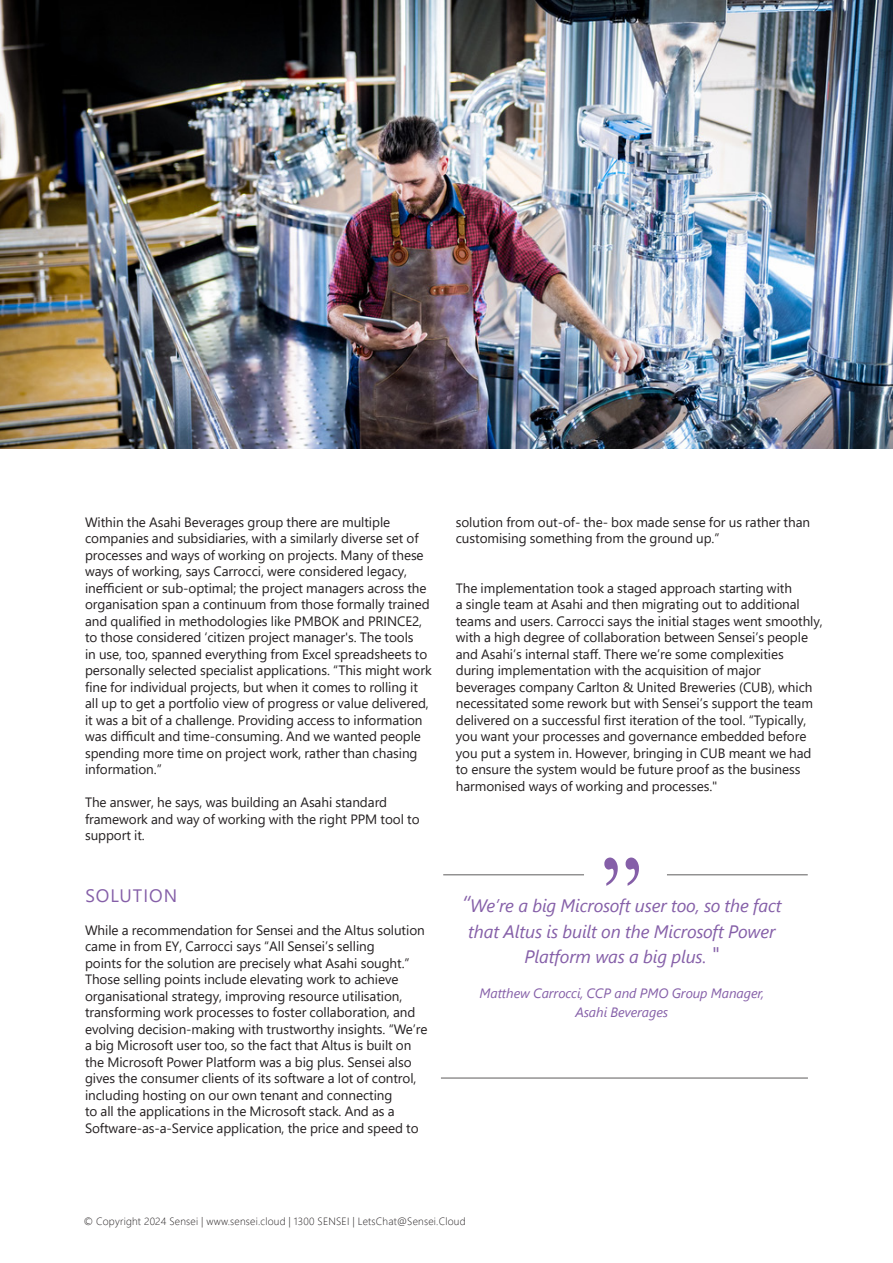
<style>
.page{position:relative;width:893px;height:1263px;background:#fff}
.page>*{position:absolute;margin:0;border:0;box-sizing:border-box;transform-origin:0 0}
.t1{font:italic 18px/25.5px "Segoe UI";letter-spacing:-.005em;color:#855fa8;text-align:center}
.t2{font:18px "Segoe UI";letter-spacing:.055em;color:#855fa8}
.t3{font:13.5px/16.5px "Segoe UI";letter-spacing:-.005em;color:#231f20}
.t4{font:italic 13.5px "Segoe UI";letter-spacing:-.005em;color:#855fa8}
.t5{font:300 10.5px "Segoe UI";letter-spacing:.02em;color:#231f20}
.s1{font-size:22.5px}
</style>
<div class="page">
<hr style="left:443px;top:874px;width:141px;height:1px;background:#5e5c5c">
<hr style="left:441px;top:1078px;width:367px;height:1px;background:#5e5c5c">
<svg style="left:604px;top:857px;width:35px;height:29px"></svg>
<hr style="left:667px;top:874px;width:141px;height:1px;background:#5e5c5c">
<img style="left:0;top:0;width:893px;height:448px">
<p class="t3" style="left:85px;top:512px;width:348px">Within the Asahi Beverages group there are multiple companies and subsidiaries, with a similarly diverse set of processes and ways of working on projects. Many of these ways of working, says Carrocci, were considered legacy, inefficient or sub-optimal; the project managers across the organisation span a continuum from those formally trained and qualified in methodologies like PMBOK and PRINCE2, to those considered ‘citizen project manager's. The tools<br>in use, too, spanned everything from Excel spreadsheets to personally selected specialist applications. “This might work fine for individual projects, but when it comes to rolling it all up to get a portfolio view of progress or value delivered, it was a bit of a challenge. Providing access to information was difficult and time-consuming. And we wanted people spending more time on project work, rather than chasing information.”</p>
<p class="t3" style="left:85px;top:793px;width:336px">The answer, he says, was building an Asahi standard framework and way of working with the right PPM tool to support it.</p>
<p class="t2" style="left:85px;top:878px;width:93px">SOLUTION</p>
<p class="t3" style="left:85px;top:920px;width:344px">While a recommendation for Sensei and the Altus solution came in from EY, Carrocci says “All Sensei’s selling<br>points for the solution are precisely what Asahi sought.” Those selling points include elevating work to achieve organisational strategy, improving resource utilisation, transforming work processes to foster collaboration, and evolving decision-making with trustworthy insights. “We’re a big Microsoft user too, so the fact that Altus is built on the Microsoft Power Platform was a big plus. Sensei also gives the consumer clients of its software a lot of control, including hosting on our own tenant and connecting<br>to all the applications in the Microsoft stack. And as a Software-as-a-Service application, the price and speed to</p>
<p class="t3" style="left:456px;top:512px;width:356px">solution from out-of- the- box made sense for us rather than customising something from the ground up.”</p>
<p class="t3" style="left:456px;top:578px;width:369px">The implementation took a staged approach starting with<br>a single team at Asahi and then migrating out to additional teams and users. Carrocci says the initial stages went smoothly, with a high degree of collaboration between Sensei’s people and Asahi’s internal staff. There we’re some complexities during implementation with the acquisition of major beverages company Carlton &amp; United Breweries (CUB), which necessitated some rework but with Sensei’s support the team delivered on a successful first iteration of the tool. “Typically, you want your processes and governance embedded before you put a system in. However, bringing in CUB meant we had to ensure the system would be future proof as the business harmonised ways of working and processes."</p>
<p class="t1" style="left:462px;top:890px;width:321px"><span class="s1">“</span>We’re a big Microsoft user too, so the fact that Altus is built on the Microsoft Power<br>Platform was a big plus. <span class="s1">"</span></p>
<p class="t4" style="left:479px;top:980px;width:286px">Matthew Carrocci, CCP and PMO Group Manager,</p>
<p class="t4" style="left:575px;top:999px;width:94px">Asahi Beverages</p>
<p class="t5" style="left:84px;top:1211px;width:383px">© Copyright 2024 Sensei | www.sensei.cloud | 1300 SENSEI | LetsChat@Sensei.Cloud</p>
</div>
